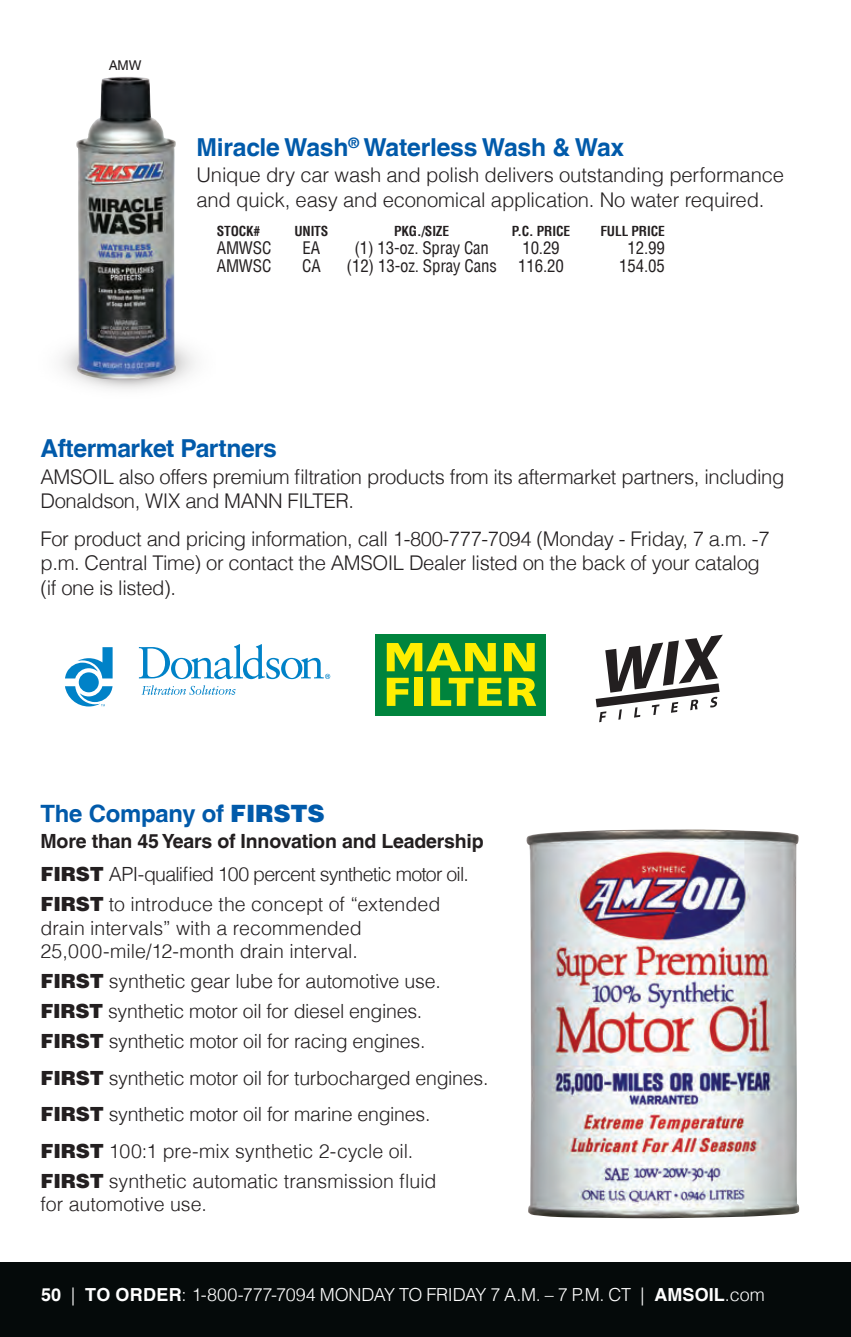
<style>
.page{position:relative;width:851px;height:1337px;background:#fff}
.page>*{position:absolute;margin:0;border:0;box-sizing:border-box;transform-origin:0 0}
.ProductName-Blue{font:700 24.75px "Helvetica LT";letter-spacing:-.02em;color:#015aaa}
.ProductName-Blue-2{font:700 23.85px "Helvetica LT";letter-spacing:-.01em;color:#015aaa}
.MainBodyCopy{font:300 20.25px/24.3px "Helvetica LT";letter-spacing:-.02em;color:#231f20}
.MainBodyCopy-2{font:300 19.57px/23.4px "Helvetica LT";letter-spacing:-.01em;color:#231f20}
.MainBodyCopy-3{font:300 19.57px "Helvetica LT";letter-spacing:-.04em;color:#231f20}
.ProductName-Blue-3{font:700 19.57px "Helvetica LT";letter-spacing:-.01em;color:#231f20}
.t1{font:300 18px "Helvetica LT";letter-spacing:-.01em;color:#fff}
.Info2{font:condensed 16.88px "Helvetica LT";letter-spacing:-.01em;color:#231f20}
.InfoHead2{font:700 condensed 13.5px "Helvetica LT";letter-spacing:-.01em;color:#231f20}
.ProductCode{font:13.5px "Helvetica LT";color:#231f20}
.s1{font-weight:900}
.s2{font-weight:700}
</style>
<div class="page">
<img style="left:526px;top:829px;width:273px;height:389px">
<svg style="left:141px;top:685px;width:94px;height:10px"></svg>
<svg style="left:139px;top:644px;width:191px;height:35px"></svg>
<svg style="left:65px;top:647px;width:48px;height:59px"></svg>
<svg style="left:595px;top:634px;width:128px;height:88px"></svg>
<div style="left:375px;top:634px;width:170px;height:82px;background:#00843d"></div>
<svg style="left:504px;top:643px;width:30px;height:28px"></svg>
<svg style="left:387px;top:678px;width:21px;height:28px"></svg>
<div style="left:414px;top:678px;width:9px;height:28px;background:#ffee01"></div>
<svg style="left:431px;top:678px;width:71px;height:28px"></svg>
<svg style="left:508px;top:678px;width:28px;height:28px"></svg>
<svg style="left:387px;top:643px;width:109px;height:28px"></svg>
<img style="left:76px;top:77px;width:100px;height:303px">
<div style="left:0;top:1261px;width:850px;height:75px;background:#050a0a"></div>
<hr style="left:850px;top:1261px;width:1px;height:75px;background:#050a0a">
<p class="ProductCode" style="left:109px;top:58px;width:34px">AMW</p>
<p class="ProductName-Blue" style="left:196px;top:132px;width:429px">Miracle Wash<sup>®</sup> Waterless Wash &amp; Wax</p>
<p class="MainBodyCopy" style="left:196px;top:163px;width:589px">Unique dry car wash and polish delivers outstanding performance and quick, easy and economical application. No water required.</p>
<p class="InfoHead2" style="left:217px;top:223px;width:45px">STOCK#</p>
<p class="InfoHead2" style="left:294px;top:223px;width:35px">UNITS</p>
<p class="InfoHead2" style="left:394px;top:223px;width:57px">PKG./SIZE</p>
<p class="InfoHead2" style="left:512px;top:223px;width:60px">P.C. PRICE</p>
<p class="InfoHead2" style="left:600px;top:223px;width:66px">FULL PRICE</p>
<p class="Info2" style="left:217px;top:238px;width:56px">AMWSC</p>
<p class="Info2" style="left:302px;top:238px;width:19px">EA</p>
<p class="Info2" style="left:354px;top:238px;width:136px">(1) 13-oz. Spray Can</p>
<p class="Info2" style="left:522px;top:238px;width:39px">10.29</p>
<p class="Info2" style="left:627px;top:238px;width:39px">12.99</p>
<p class="Info2" style="left:217px;top:256px;width:56px">AMWSC</p>
<p class="Info2" style="left:302px;top:256px;width:20px">CA</p>
<p class="Info2" style="left:346px;top:256px;width:152px">(12) 13-oz. Spray Cans</p>
<p class="Info2" style="left:518px;top:256px;width:47px">116.20</p>
<p class="Info2" style="left:619px;top:256px;width:47px">154.05</p>
<p class="ProductName-Blue" style="left:40px;top:433px;width:238px">Aftermarket Partners</p>
<p class="MainBodyCopy" style="left:40px;top:464px;width:745px">AMSOIL also offers premium filtration products from its aftermarket partners, including<br>Donaldson, WIX and MANN FILTER.</p>
<p class="MainBodyCopy" style="left:40px;top:526px;width:730px">For product and pricing information, call 1-800-777-7094 (Monday - Friday, 7 a.m. -7 p.m. Central Time) or contact the AMSOIL Dealer listed on the back of your catalog (if one is listed).</p>
<p class="ProductName-Blue-2" style="left:40px;top:799px;width:286px">The Company of <span class="s1">FIRSTS</span></p>
<p class="ProductName-Blue-3" style="left:40px;top:829px;width:444px">More than 45 Years of Innovation and Leadership</p>
<p class="MainBodyCopy-3" style="left:40px;top:862px;width:430px"><span class="s1">FIRST</span> API-qualified 100 percent synthetic motor oil.</p>
<p class="MainBodyCopy-2" style="left:40px;top:892px;width:401px"><span class="s1">FIRST</span> to introduce the concept of “extended drain intervals” with a recommended<br>25,000-mile/12-month drain interval.</p>
<p class="MainBodyCopy-2" style="left:40px;top:969px;width:402px"><span class="s1">FIRST</span> synthetic gear lube for automotive use.</p>
<p class="MainBodyCopy-2" style="left:40px;top:999px;width:383px"><span class="s1">FIRST</span> synthetic motor oil for diesel engines.</p>
<p class="MainBodyCopy-2" style="left:40px;top:1029px;width:386px"><span class="s1">FIRST</span> synthetic motor oil for racing engines.</p>
<p class="MainBodyCopy-2" style="left:40px;top:1066px;width:449px"><span class="s1">FIRST</span> synthetic motor oil for turbocharged engines.</p>
<p class="MainBodyCopy-2" style="left:40px;top:1102px;width:391px"><span class="s1">FIRST</span> synthetic motor oil for marine engines.</p>
<p class="MainBodyCopy-2" style="left:40px;top:1138px;width:374px"><span class="s1">FIRST</span> 100:1 pre-mix synthetic 2-cycle oil.</p>
<p class="MainBodyCopy-2" style="left:40px;top:1168px;width:397px"><span class="s1">FIRST</span> synthetic automatic transmission fluid for automotive use.</p>
<p class="t1" style="left:41px;top:1283px;width:725px"><span class="s2">50</span> | <span class="s2">TO ORDER</span>: 1-800-777-7094 MONDAY TO FRIDAY 7 A.M. – 7 P.M. CT | <span class="s2">AMSOIL</span>.com</p>
</div>
